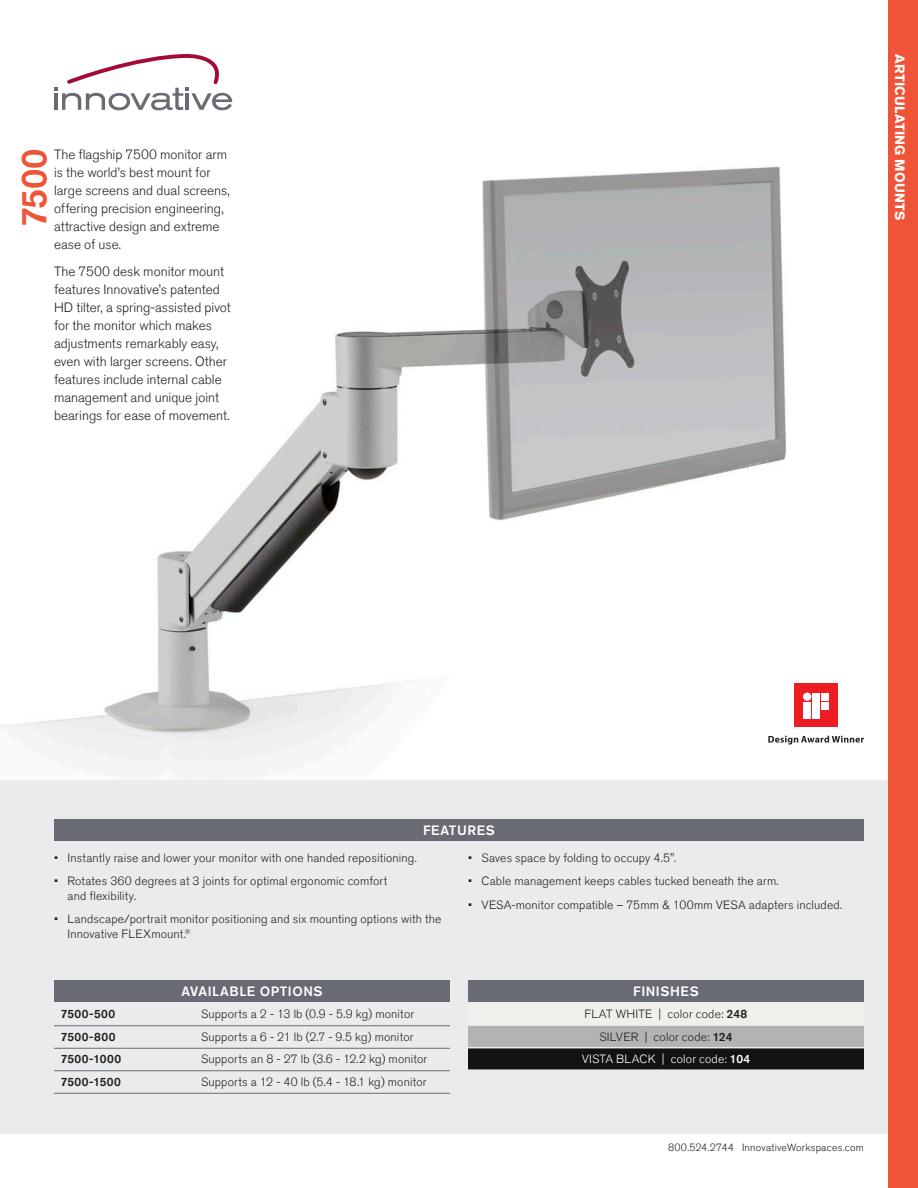
<style>
.page{position:relative;width:918px;height:1188px;background:#fff}
.page>*{position:absolute;margin:0;border:0;box-sizing:border-box;transform-origin:0 0}
.Model{font:500 36px "Akzidenz Grotesk Std";color:#f05437}
.t1{font:300 13.5px/18px "Akzidenz Grotesk Std";color:#231f20}
.t2{font:500 13.5px "Akzidenz Grotesk Std";letter-spacing:.04em;color:#fff}
.t3{font:700 13.5px "Akzidenz Grotesk Std";letter-spacing:.02em;color:#fff}
.Features{font:300 12px/14.4px "Akzidenz Grotesk Std";letter-spacing:.015em;color:#231f20}
.Available_Options{font:300 12px "Akzidenz Grotesk Std";letter-spacing:.015em;color:#231f20}
.Available_Options-2{font:500 12px "Akzidenz Grotesk Std";letter-spacing:.03em;color:#231f20}
.t4{font:300 12px "Akzidenz Grotesk Std";letter-spacing:.015em;color:#fff}
.Product_Name{font:300 10.5px "Akzidenz Grotesk Std";letter-spacing:.015em;color:#231f20}
.s1{font-weight:500}
</style>
<div class="page">
<img style="left:0;top:100px;width:864px;height:681px">
<div style="left:0;top:781px;width:918px;height:353px;background:#e9ebec"></div>
<div style="left:54px;top:980px;width:396px;height:22px;background:#696b74"></div>
<div style="left:54px;top:819px;width:810px;height:21px;background:#696b74"></div>
<hr style="left:54px;top:1026px;width:396px;height:1px;background:#696b74">
<hr style="left:54px;top:1048px;width:396px;height:1px;background:#696b74">
<hr style="left:54px;top:1071px;width:396px;height:1px;background:#696b74">
<hr style="left:54px;top:1093px;width:396px;height:1px;background:#696b74">
<div style="left:468px;top:980px;width:396px;height:22px;background:#696b74"></div>
<div style="left:468px;top:1003px;width:396px;height:21px;background:#f0efeb"></div>
<div style="left:468px;top:1026px;width:396px;height:21px;background:#b3b4b2"></div>
<div style="left:468px;top:1048px;width:396px;height:21px;background:#121113"></div>
<svg style="left:54px;top:54px;width:178px;height:56px"></svg>
<div style="left:889px;top:0;width:29px;height:1188px;background:#f05437"></div>
<div style="left:794px;top:684px;width:44px;height:43px;background:#ee1d23"></div>
<div style="left:804px;top:702px;width:7px;height:16px;background:#fff"></div>
<div style="left:803px;top:693px;width:8px;height:8px;background:#fff;border-radius:50%"></div>
<div style="left:822px;top:693px;width:7px;height:7px;background:#fff"></div>
<div style="left:813px;top:693px;width:7px;height:25px;background:#fff"></div>
<div style="left:822px;top:702px;width:7px;height:7px;background:#fff"></div>
<svg style="left:768px;top:736px;width:96px;height:9px"></svg>
<p class="t1" style="left:54px;top:146px;width:177px">The flagship 7500 monitor arm is the world’s best mount for large screens and dual screens, offering precision engineering, attractive design and extreme ease of use.</p>
<p class="t1" style="left:54px;top:263px;width:178px">The 7500 desk monitor mount features Innovative’s patented<br>HD tilter, a spring-assisted pivot for the monitor which makes adjustments remarkably easy, even with larger screens. Other features include internal cable management and unique joint bearings for ease of movement.</p>
<p class="Model" style="left:12px;top:227px;width:80px;rotate:-90deg">7500</p>
<p class="t3" style="left:908px;top:54px;width:168px;rotate:90deg">ARTICULATING MOUNTS</p>
<p class="t2" style="left:423px;top:822px;width:73px">FEATURES</p>
<p class="Features" style="left:54px;top:851px;width:364px">• Instantly raise and lower your monitor with one handed repositioning.</p>
<p class="Features" style="left:68px;top:874px;width:321px;text-indent:-14px">• Rotates 360 degrees at 3 joints for optimal ergonomic comfort and flexibility.</p>
<p class="Features" style="left:68px;top:912px;width:376px;text-indent:-14px">• Landscape/portrait monitor positioning and six mounting options with the<br>Innovative FLEXmount.<sup>®</sup></p>
<p class="t2" style="left:181px;top:983px;width:143px">AVAILABLE OPTIONS</p>
<p class="Available_Options-2" style="left:61px;top:1007px;width:56px">7500-500</p>
<p class="Available_Options" style="left:201px;top:1007px;width:215px">Supports a 2 - 13 lb (0.9 - 5.9 kg) monitor</p>
<p class="Available_Options-2" style="left:61px;top:1029px;width:56px">7500-800</p>
<p class="Available_Options" style="left:201px;top:1030px;width:214px">Supports a 6 - 21 lb (2.7 - 9.5 kg) monitor</p>
<p class="Available_Options-2" style="left:61px;top:1052px;width:62px">7500-1000</p>
<p class="Available_Options" style="left:201px;top:1052px;width:228px">Supports an 8 - 27 lb (3.6 - 12.2 kg) monitor</p>
<p class="Available_Options-2" style="left:61px;top:1074px;width:62px">7500-1500</p>
<p class="Available_Options" style="left:201px;top:1075px;width:227px">Supports a 12 - 40 lb (5.4 - 18.1 kg) monitor</p>
<p class="Features" style="left:468px;top:851px;width:210px">• Saves space by folding to occupy 4.5".</p>
<p class="Features" style="left:468px;top:874px;width:312px">• Cable management keeps cables tucked beneath the arm.</p>
<p class="Features" style="left:468px;top:898px;width:376px">• VESA-monitor compatible – 75mm &amp; 100mm VESA adapters included.</p>
<p class="t2" style="left:633px;top:983px;width:67px">FINISHES</p>
<p class="Features" style="left:585px;top:1007px;width:164px">FLAT WHITE | color code: <span class="s1">248</span></p>
<p class="Features" style="left:599px;top:1030px;width:135px">SILVER | color code: <span class="s1">124</span></p>
<p class="t4" style="left:582px;top:1052px;width:170px">VISTA BLACK | color code: <span class="s1">104</span></p>
<p class="Product_Name" style="left:668px;top:1141px;width:197px">800.524.2744 InnovativeWorkspaces.com</p>
</div>
